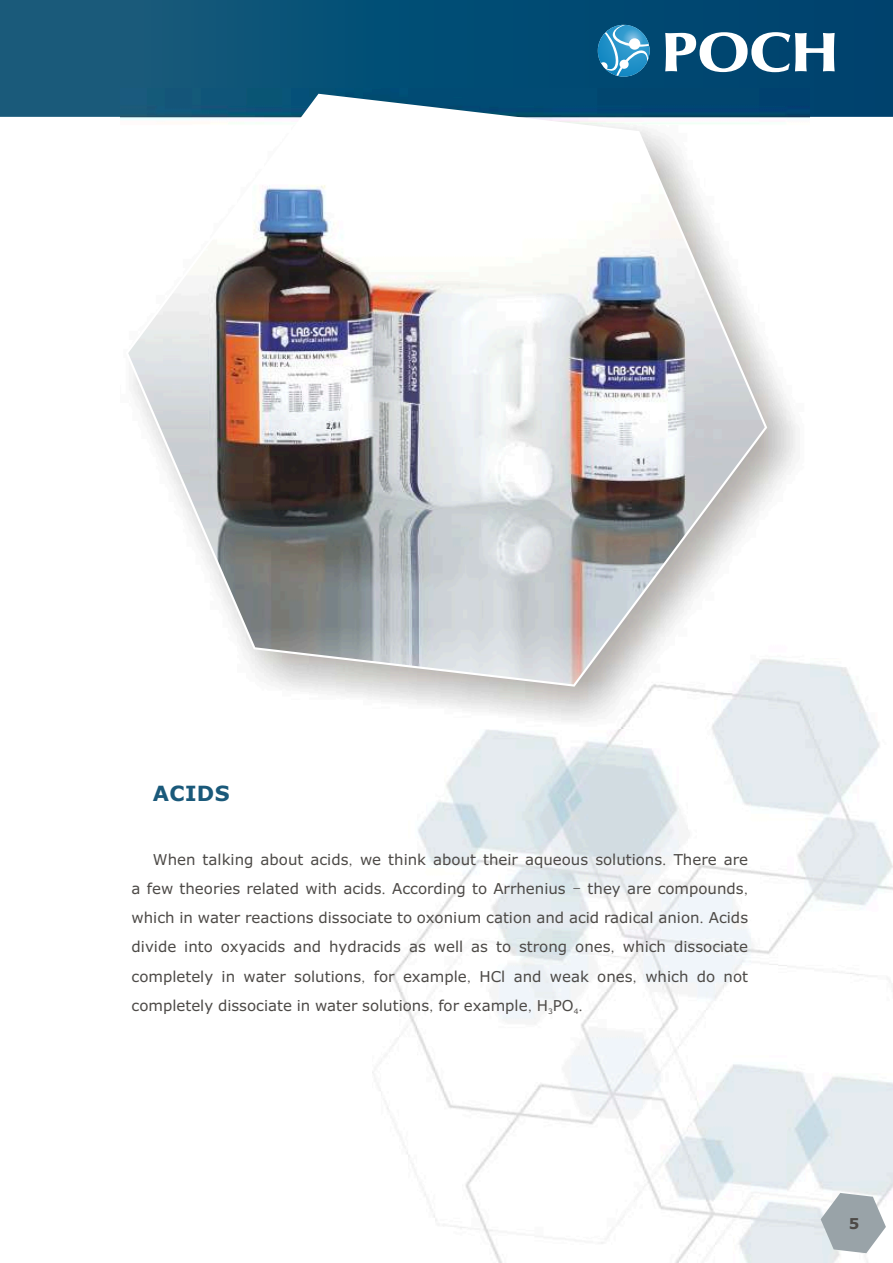
<style>
.page{position:relative;width:893px;height:1263px;background:#fff}
.page>*{position:absolute;margin:0;border:0;box-sizing:border-box;transform-origin:0 0}
.t1{font:700 21px "Verdana";letter-spacing:.015em;color:#1a597a}
.t2{font:15px/29.1px "Verdana";color:#4d4a47;text-align:justify}
.t3{font:700 15px "Verdana";color:#4d4a47}
.t4{font:7.5px "Verdana";color:#4d4a47}
.s1{font-family:"Batang"}
</style>
<div class="page">
<svg style="left:0;top:0;width:893px;height:117px;background:#094f75"></svg>
<svg style="left:598px;top:25px;width:52px;height:52px;background:#4697c0"></svg>
<svg style="left:665px;top:32px;width:170px;height:40px"></svg>
<img style="left:373px;top:663px;width:520px;height:600px">
<svg style="left:821px;top:1193px;width:65px;height:60px"></svg>
<img style="left:120px;top:88px;width:689px;height:641px">
<svg style="left:123px;top:90px;width:648px;height:600px"></svg>
<img style="left:128px;top:96px;width:637px;height:588px">
<h1 class="t1" style="left:153px;top:785px;width:78px">ACIDS</h1>
<p class="t2" style="left:132px;top:846px;width:618px;text-indent:21px">When talking about acids<span class="s1">,</span> we think about their aqueous solutions<span class="s1">.</span> There are a few theories related with acids<span class="s1">.</span> According to Arrhenius <span class="s1">-</span> they are compounds<span class="s1">, </span>which in water reactions dissociate to oxonium cation and acid radical anion<span class="s1">.</span> Acids divide into oxyacids and hydracids as well as to strong ones<span class="s1">,</span> which dissociate completely in water solutions<span class="s1">,</span> for example<span class="s1">,</span> HCl and weak ones<span class="s1">,</span> which do not completely dissociate in water solutions<span class="s1">,</span> for example<span class="s1">,</span> H PO <span class="s1">.</span></p>
<p class="t4" style="left:548px;top:1008px;width:6px">3</p>
<p class="t4" style="left:574px;top:1008px;width:6px">4</p>
<p class="t3" style="left:849px;top:1217px;width:12px">5</p>
</div>
